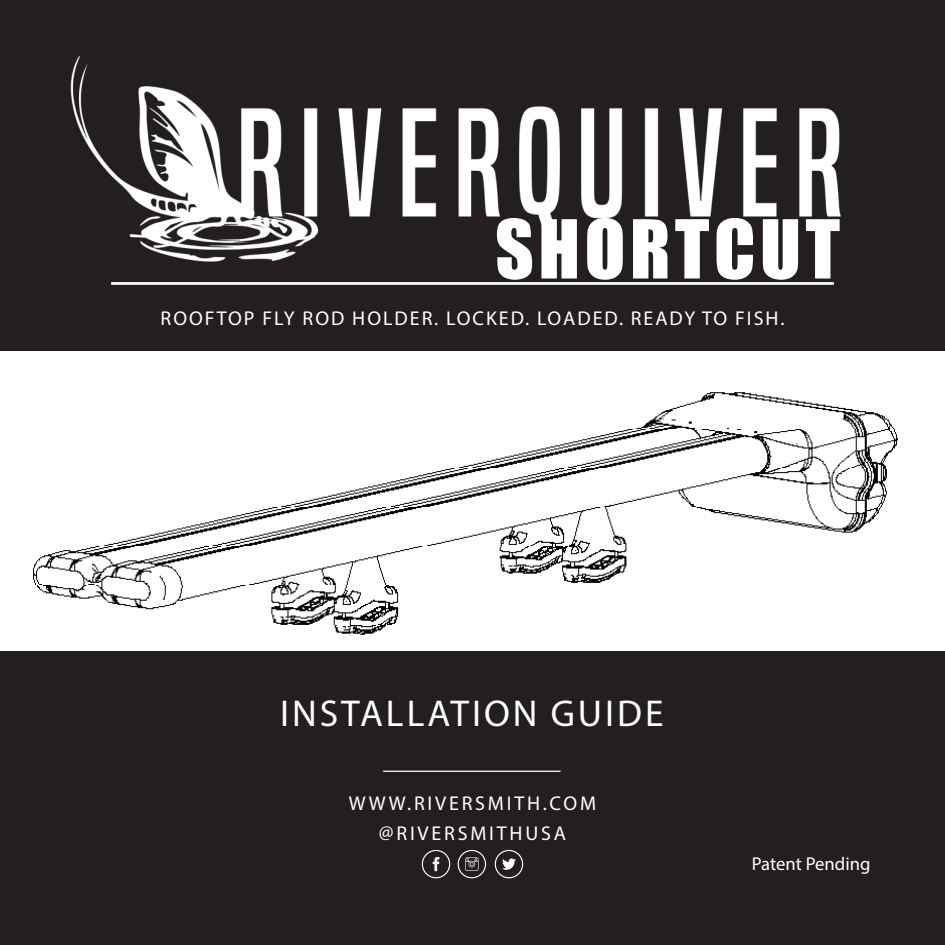
<style>
.page{position:relative;width:945px;height:945px;background:#fff}
.page>*{position:absolute;margin:0;border:0;box-sizing:border-box;transform-origin:0 0}
.t1{font:75px "Impact";letter-spacing:.06em;color:#fff}
.t2{font:37.5px "Myriad Pro";letter-spacing:.08em;color:#fff}
.t3{font:20px "Myriad Pro";letter-spacing:.1em;color:#fff}
.t4{font:20px/30px "Myriad Pro";letter-spacing:.14em;color:#fff;text-align:center}
.t5{font:18.5px "Myriad Pro";color:#fff}
</style>
<div class="page">
<div style="left:0;top:0;width:945px;height:350px;background:#231f20"></div>
<div style="left:0;top:652px;width:945px;height:293px;background:#231f20"></div>
<img style="left:70px;top:56px;width:771px;height:206px">
<hr style="left:111px;top:282px;width:723px;height:3px;background:#fff">
<svg style="left:433px;top:857px;width:6px;height:14px"></svg>
<div style="left:422px;top:850px;width:28px;height:28px;border:1px solid #fff;border-radius:50%"></div>
<div style="left:458px;top:850px;width:28px;height:28px;border:1px solid #fff;border-radius:50%"></div>
<div style="left:495px;top:850px;width:28px;height:28px;border:1px solid #fff;border-radius:50%"></div>
<svg style="left:465px;top:857px;width:14px;height:14px"></svg>
<svg style="left:502px;top:858px;width:14px;height:12px"></svg>
<img style="left:33px;top:392px;width:865px;height:243px">
<hr style="left:383px;top:771px;width:178px;height:1px;background:#fff">
<h1 class="t1" style="left:495px;top:191px;width:346px">SHORTCUT</h1>
<p class="t3" style="left:161px;top:306px;width:625px">ROOFTOP FLY ROD HOLDER. LOCKED. LOADED. READY TO FISH.</p>
<h2 class="t2" style="left:280px;top:690px;width:385px">INSTALLATION GUIDE</h2>
<p class="t4" style="left:349px;top:788px;width:249px">WWW.RIVERSMITH.COM @RIVERSMITHUSA</p>
<p class="t5" style="left:752px;top:852px;width:120px">Patent Pending</p>
</div>
